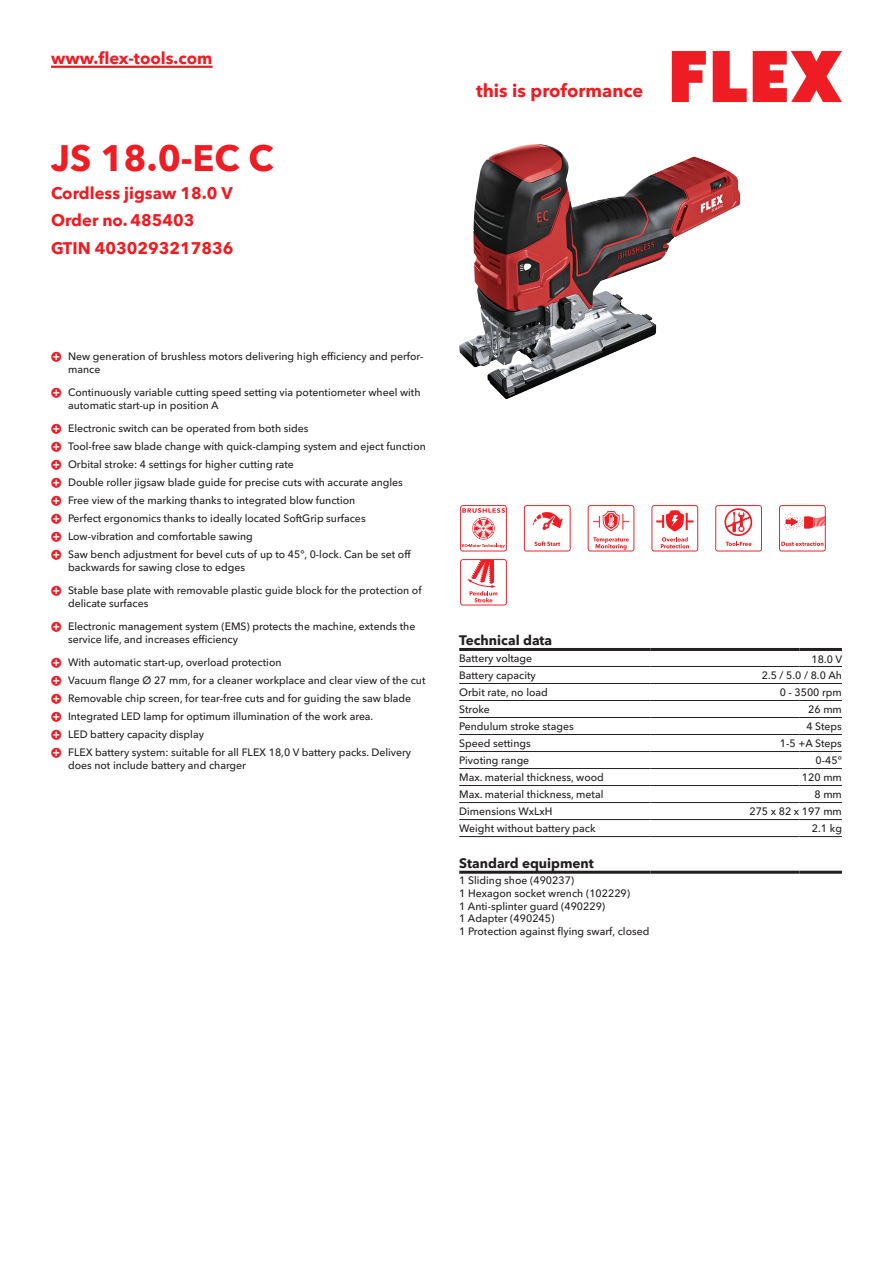
<style>
.page{position:relative;width:893px;height:1263px;background:#fff}
.page>*{position:absolute;margin:0;border:0;box-sizing:border-box;transform-origin:0 0}
.CB_AF_Product-name{font:700 36px "Avenir Next W1 G";color:#ee1d23}
.t1{font:700 18px "Avenir Next W1 G";color:#ee1d23}
.CB_AF_Product-short{font:700 16.5px "Avenir Next W1 G";color:#ee1d23}
.CB_AF_Order-number{font:700 16.5px "Avenir Next W1 G";color:#ee1d23}
.CB_AF_Table-headline{font:700 13.5px "Avenir Next W1 G";color:#231f20}
.CB_AF_Table-specific{font:500 10.5px/12.6px "Avenir Next W1 G";color:#231f20}
</style>
<div class="page">
<svg style="left:672px;top:51px;width:34px;height:51px"></svg>
<svg style="left:713px;top:51px;width:34px;height:51px"></svg>
<svg style="left:753px;top:51px;width:89px;height:51px"></svg>
<hr style="left:51px;top:66px;width:162px;height:2px;background:#ee1d23">
<img style="left:459px;top:144px;width:281px;height:255px">
<hr style="left:459px;top:666px;width:192px;height:1px;background:#231f20">
<hr style="left:651px;top:666px;width:148px;height:1px;background:#231f20">
<hr style="left:799px;top:666px;width:43px;height:1px;background:#231f20">
<hr style="left:459px;top:683px;width:192px;height:1px;background:#231f20">
<hr style="left:651px;top:683px;width:148px;height:1px;background:#231f20">
<hr style="left:799px;top:683px;width:43px;height:1px;background:#231f20">
<hr style="left:459px;top:700px;width:192px;height:1px;background:#231f20">
<hr style="left:651px;top:700px;width:148px;height:1px;background:#231f20">
<hr style="left:799px;top:700px;width:43px;height:1px;background:#231f20">
<hr style="left:459px;top:717px;width:192px;height:1px;background:#231f20">
<hr style="left:651px;top:717px;width:148px;height:1px;background:#231f20">
<hr style="left:799px;top:717px;width:43px;height:1px;background:#231f20">
<hr style="left:459px;top:734px;width:192px;height:1px;background:#231f20">
<hr style="left:651px;top:734px;width:148px;height:1px;background:#231f20">
<hr style="left:799px;top:734px;width:43px;height:1px;background:#231f20">
<hr style="left:459px;top:751px;width:192px;height:1px;background:#231f20">
<hr style="left:651px;top:751px;width:148px;height:1px;background:#231f20">
<hr style="left:799px;top:751px;width:43px;height:1px;background:#231f20">
<hr style="left:459px;top:768px;width:192px;height:1px;background:#231f20">
<hr style="left:651px;top:768px;width:148px;height:1px;background:#231f20">
<hr style="left:799px;top:768px;width:43px;height:1px;background:#231f20">
<hr style="left:459px;top:785px;width:192px;height:1px;background:#231f20">
<hr style="left:651px;top:785px;width:148px;height:1px;background:#231f20">
<hr style="left:799px;top:785px;width:43px;height:1px;background:#231f20">
<hr style="left:459px;top:802px;width:192px;height:1px;background:#231f20">
<hr style="left:651px;top:802px;width:148px;height:1px;background:#231f20">
<hr style="left:799px;top:802px;width:43px;height:1px;background:#231f20">
<hr style="left:459px;top:819px;width:192px;height:1px;background:#231f20">
<hr style="left:651px;top:819px;width:148px;height:1px;background:#231f20">
<hr style="left:799px;top:819px;width:43px;height:1px;background:#231f20">
<hr style="left:459px;top:836px;width:192px;height:1px;background:#231f20">
<hr style="left:651px;top:836px;width:148px;height:1px;background:#231f20">
<hr style="left:799px;top:836px;width:43px;height:1px;background:#231f20">
<hr style="left:459px;top:648px;width:192px;height:3px;background:#231f20">
<hr style="left:651px;top:648px;width:148px;height:3px;background:#231f20">
<hr style="left:799px;top:648px;width:43px;height:3px;background:#231f20">
<hr style="left:459px;top:871px;width:192px;height:3px;background:#231f20">
<hr style="left:651px;top:871px;width:148px;height:3px;background:#231f20">
<hr style="left:799px;top:871px;width:43px;height:3px;background:#231f20">
<svg style="left:460px;top:505px;width:47px;height:46px"></svg>
<svg style="left:524px;top:505px;width:47px;height:46px"></svg>
<svg style="left:588px;top:505px;width:46px;height:46px"></svg>
<svg style="left:651px;top:505px;width:47px;height:46px"></svg>
<svg style="left:715px;top:505px;width:47px;height:46px"></svg>
<svg style="left:779px;top:505px;width:47px;height:46px"></svg>
<svg style="left:460px;top:559px;width:47px;height:46px"></svg>
<h3 class="CB_AF_Product-short" style="left:51px;top:45px;width:163px">www.flex-tools.com</h3>
<p class="CB_AF_Product-name" style="left:51px;top:130px;width:224px">JS 18.0-EC C</p>
<p class="CB_AF_Product-short" style="left:51px;top:180px;width:183px">Cordless jigsaw 18.0 V</p>
<p class="CB_AF_Order-number" style="left:51px;top:207px;width:145px">Order no. 485403</p>
<p class="CB_AF_Order-number" style="left:51px;top:235px;width:184px">GTIN 4030293217836</p>
<h2 class="t1" style="left:476px;top:77px;width:169px">this is proformance</h2>
<p class="CB_AF_Table-specific" style="left:68px;top:349px;width:357px">New generation of brushless motors delivering high efficiency and perfor&shy;mance</p>
<p class="CB_AF_Table-specific" style="left:68px;top:385px;width:354px">Continuously variable cutting speed setting via potentiometer wheel with automatic start-up in position A</p>
<p class="CB_AF_Table-specific" style="left:68px;top:421px;width:242px">Electronic switch can be operated from both sides</p>
<p class="CB_AF_Table-specific" style="left:68px;top:439px;width:359px">Tool-free saw blade change with quick-clamping system and eject function</p>
<p class="CB_AF_Table-specific" style="left:68px;top:457px;width:227px">Orbital stroke: 4 settings for higher cutting rate</p>
<p class="CB_AF_Table-specific" style="left:68px;top:475px;width:336px">Double roller jigsaw blade guide for precise cuts with accurate angles</p>
<p class="CB_AF_Table-specific" style="left:68px;top:493px;width:289px">Free view of the marking thanks to integrated blow function</p>
<p class="CB_AF_Table-specific" style="left:68px;top:511px;width:299px">Perfect ergonomics thanks to ideally located SoftGrip surfaces</p>
<p class="CB_AF_Table-specific" style="left:68px;top:529px;width:186px">Low-vibration and comfortable sawing</p>
<p class="CB_AF_Table-specific" style="left:68px;top:547px;width:344px">Saw bench adjustment for bevel cuts of up to 45°, 0-lock. Can be set off backwards for sawing close to edges</p>
<p class="CB_AF_Table-specific" style="left:68px;top:583px;width:355px">Stable base plate with removable plastic guide block for the protection of delicate surfaces</p>
<p class="CB_AF_Table-specific" style="left:68px;top:619px;width:349px">Electronic management system (EMS) protects the machine, extends the service life, and increases efficiency</p>
<p class="CB_AF_Table-specific" style="left:68px;top:655px;width:215px">With automatic start-up, overload protection</p>
<p class="CB_AF_Table-specific" style="left:68px;top:673px;width:359px">Vacuum flange Ø 27 mm, for a cleaner workplace and clear view of the cut</p>
<p class="CB_AF_Table-specific" style="left:68px;top:691px;width:345px">Removable chip screen, for tear-free cuts and for guiding the saw blade</p>
<p class="CB_AF_Table-specific" style="left:68px;top:709px;width:307px">Integrated LED lamp for optimum illumination of the work area.</p>
<p class="CB_AF_Table-specific" style="left:68px;top:727px;width:137px">LED battery capacity display</p>
<p class="CB_AF_Table-specific" style="left:68px;top:745px;width:345px">FLEX battery system: suitable for all FLEX 18,0 V battery packs. Delivery does not include battery and charger</p>
<p class="CB_AF_Table-headline" style="left:459px;top:630px;width:94px">Technical data</p>
<p class="CB_AF_Table-specific" style="left:459px;top:651px;width:75px">Battery voltage</p>
<p class="CB_AF_Table-specific" style="left:811px;top:652px;width:32px">18.0 V</p>
<p class="CB_AF_Table-specific" style="left:459px;top:668px;width:78px">Battery capacity</p>
<p class="CB_AF_Table-specific" style="left:762px;top:668px;width:82px">2.5 / 5.0 / 8.0 Ah</p>
<p class="CB_AF_Table-specific" style="left:459px;top:685px;width:90px">Orbit rate, no load</p>
<p class="CB_AF_Table-specific" style="left:780px;top:685px;width:64px">0 - 3500 rpm</p>
<p class="CB_AF_Table-specific" style="left:459px;top:702px;width:32px">Stroke</p>
<p class="CB_AF_Table-specific" style="left:808px;top:702px;width:35px">26 mm</p>
<p class="CB_AF_Table-specific" style="left:459px;top:719px;width:116px">Pendulum stroke stages</p>
<p class="CB_AF_Table-specific" style="left:806px;top:719px;width:37px">4 Steps</p>
<p class="CB_AF_Table-specific" style="left:459px;top:736px;width:73px">Speed settings</p>
<p class="CB_AF_Table-specific" style="left:780px;top:736px;width:64px">1-5 +A Steps</p>
<p class="CB_AF_Table-specific" style="left:459px;top:753px;width:72px">Pivoting range</p>
<p class="CB_AF_Table-specific" style="left:816px;top:753px;width:28px">0-45°</p>
<p class="CB_AF_Table-specific" style="left:459px;top:770px;width:146px">Max. material thickness, wood</p>
<p class="CB_AF_Table-specific" style="left:802px;top:770px;width:41px">120 mm</p>
<p class="CB_AF_Table-specific" style="left:459px;top:787px;width:146px">Max. material thickness, metal</p>
<p class="CB_AF_Table-specific" style="left:814px;top:787px;width:29px">8 mm</p>
<p class="CB_AF_Table-specific" style="left:459px;top:804px;width:95px">Dimensions WxLxH</p>
<p class="CB_AF_Table-specific" style="left:749px;top:804px;width:94px">275 x 82 x 197 mm</p>
<p class="CB_AF_Table-specific" style="left:459px;top:821px;width:138px">Weight without battery pack</p>
<p class="CB_AF_Table-specific" style="left:812px;top:821px;width:32px">2.1 kg</p>
<p class="CB_AF_Table-headline" style="left:459px;top:852px;width:136px">Standard equipment</p>
<p class="CB_AF_Table-specific" style="left:459px;top:873px;width:192px">1 Sliding shoe (490237)<br>1 Hexagon socket wrench (102229)<br>1 Anti-splinter guard (490229)<br>1 Adapter (490245)<br>1 Protection against flying swarf, closed</p>
</div>
